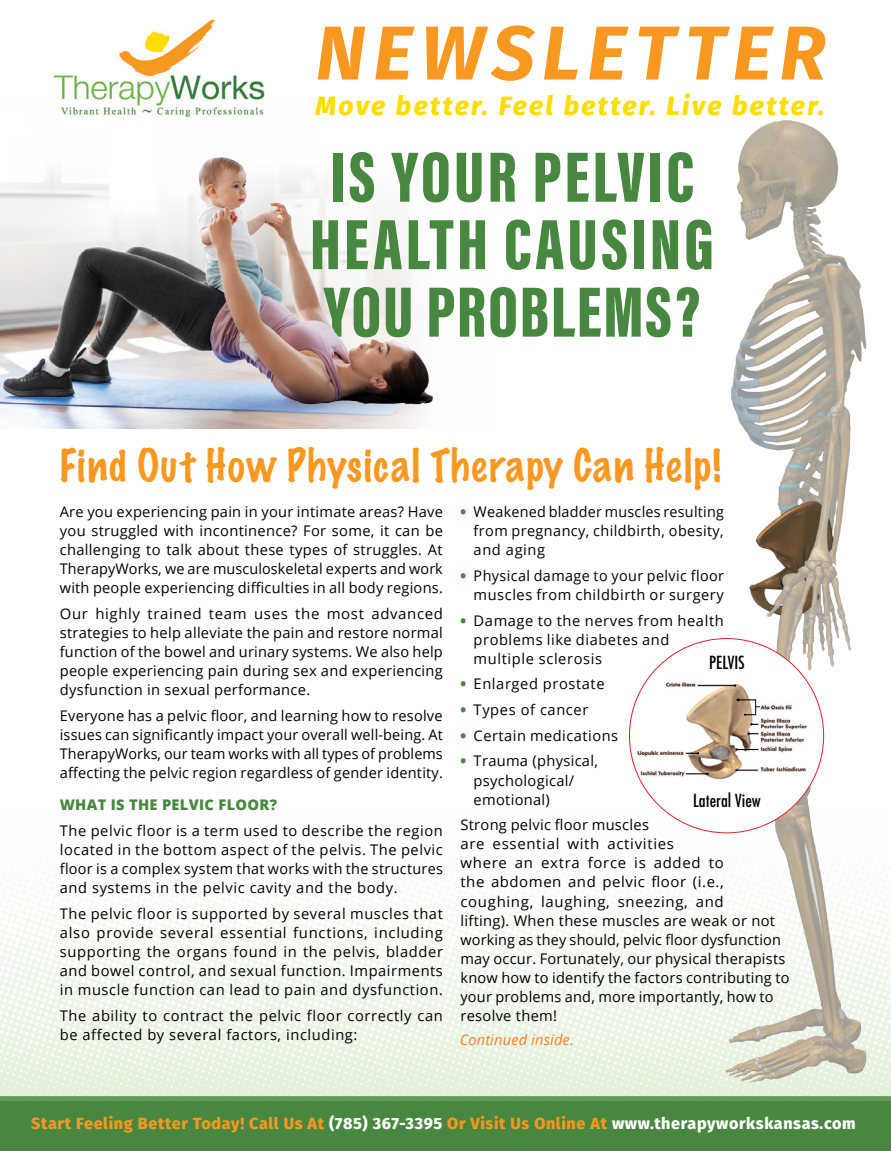
<style>
.page{position:relative;width:891px;height:1151px;background:#fff}
.page>*{position:absolute;margin:0;border:0;box-sizing:border-box;transform-origin:0 0}
.t1{font:italic 700 76.27px "Fira Sans";letter-spacing:.1em;color:#f89821}
.t2{font:900 73.35px/67.5px "Acumin Pro Extra Cond";letter-spacing:.04em;color:#47873f}
.t3{font:100 40.95px "Marker Felt";letter-spacing:.035em;color:#f89821}
.t4{font:italic 800 26.32px "Fira Sans";letter-spacing:.09em;color:#fddd00}
.t5{font:500 condensed 17.55px "Futura";color:#000}
.t6{font:800 16.2px "Fira Sans";letter-spacing:.04em;color:#f89821}
.t7{font:14.62px/19.1px "Open Sans";letter-spacing:.025em;color:#000;text-align:justify}
.t8{font:800 14.62px "Open Sans";letter-spacing:.02em;color:#47873f}
.t9{font:italic 14.62px "Open Sans";letter-spacing:.01em;color:#f58220}
.s1{font-weight:800;color:#47873f}
.s2{color:#fff}
</style>
<div class="page">
<img style="left:53px;top:19px;width:212px;height:77px">
<div style="left:0;top:1095px;width:891px;height:55px;background:#47873f"></div>
<img style="left:0;top:874px;width:638px;height:226px">
<img style="left:638px;top:120px;width:253px;height:981px">
<div style="left:629px;top:638px;width:195px;height:194px;background:#fff;border-radius:50%"></div>
<img style="left:629px;top:658px;width:195px;height:154px">
<svg style="left:737px;top:698px;width:23px;height:17px"></svg>
<svg style="left:750px;top:723px;width:8px;height:2px"></svg>
<svg style="left:748px;top:732px;width:10px;height:2px"></svg>
<svg style="left:736px;top:748px;width:22px;height:2px"></svg>
<svg style="left:736px;top:769px;width:22px;height:2px"></svg>
<hr style="left:698px;top:685px;width:37px;height:1px;background:#000">
<svg style="left:686px;top:752px;width:13px;height:2px"></svg>
<svg style="left:686px;top:772px;width:23px;height:2px"></svg>
<img style="left:0;top:96px;width:433px;height:333px">
<div style="left:288px;top:128px;width:448px;height:233px;background:#fff"></div>
<h1 class="t1" style="left:316px;top:-11px;width:512px">NEWSLETTER</h1>
<h3 class="t4" style="left:316px;top:83px;width:510px">Move better. Feel better. Live better.</h3>
<h2 class="t2" style="left:310px;top:143px;width:406px">IS YOUR PELVIC<br>HEALTH CAUSING<br>YOU PROBLEMS?</h2>
<h3 class="t3" style="left:59px;top:432px;width:663px">Find Out How Physical Therapy Can Help!</h3>
<p class="t7" style="left:60px;top:501px;width:385px">Are you experiencing pain in your intimate areas? Have you struggled with incontinence? For some, it can be challenging to talk about these types of struggles. At TherapyWorks, we are musculoskeletal experts and work with people experiencing difficulties in all body regions.</p>
<p class="t7" style="left:60px;top:603px;width:385px">Our highly trained team uses the most advanced strategies to help alleviate the pain and restore normal function of the bowel and urinary systems. We also help people experiencing pain during sex and experiencing dysfunction in sexual performance.</p>
<p class="t7" style="left:60px;top:705px;width:385px">Everyone has a pelvic floor, and learning how to resolve issues can significantly impact your overall well-being. At TherapyWorks, our team works with all types of problems affecting the pelvic region regardless of gender identity.</p>
<p class="t8" style="left:60px;top:793px;width:219px">WHAT IS THE PELVIC FLOOR?</p>
<p class="t7" style="left:60px;top:820px;width:385px">The pelvic floor is a term used to describe the region located in the bottom aspect of the pelvis. The pelvic floor is a complex system that works with the structures and systems in the pelvic cavity and the body.</p>
<p class="t7" style="left:60px;top:903px;width:385px">The pelvic floor is supported by several muscles that also provide several essential functions, including supporting the organs found in the pelvis, bladder and bowel control, and sexual function. Impairments in muscle function can lead to pain and dysfunction.</p>
<p class="t7" style="left:60px;top:1005px;width:385px">The ability to contract the pelvic floor correctly can be affected by several factors, including:</p>
<p class="t7" style="left:474px;top:501px;width:252px;text-indent:-13px"><span class="s1">•</span> Weakened bladder muscles resulting from pregnancy, childbirth, obesity, and aging</p>
<p class="t7" style="left:460px;top:565px;width:265px;text-align:right"><span class="s1">•</span> Physical damage to your pelvic floor muscles from childbirth or surgery</p>
<p class="t7" style="left:474px;top:610px;width:252px;text-align:left;text-indent:-13px"><span class="s1">•</span> Damage to the nerves from health problems like diabetes and multiple sclerosis</p>
<p class="t7" style="left:460px;top:674px;width:146px"><span class="s1">•</span> Enlarged prostate</p>
<p class="t7" style="left:460px;top:699px;width:129px"><span class="s1">•</span> Types of cancer</p>
<p class="t7" style="left:460px;top:725px;width:159px"><span class="s1">•</span> Certain medications</p>
<p class="t7" style="left:474px;top:751px;width:126px;text-align:left;text-indent:-13px"><span class="s1">•</span> Trauma (physical, psychological/ emotional)</p>
<p class="t7" style="left:460px;top:814px;width:331px;text-align:left">Strong pelvic floor muscles<br>are essential with activities<br>where an extra force is added to<br>the abdomen and pelvic floor (i.e., coughing, laughing, sneezing, and<br>lifting). When these muscles are weak or not working as they should, pelvic floor dysfunction may occur. Fortunately, our physical therapists know how to identify the factors contributing to your problems and, more importantly, how to resolve them!</p>
<p class="t5" style="left:709px;top:650px;width:37px">PELVIS</p>
<p class="t5" style="left:693px;top:789px;width:69px">Lateral View</p>
<p class="t9" style="left:460px;top:1029px;width:116px">Continued inside.</p>
<p class="t6" style="left:31px;top:1108px;width:826px">Start Feeling Better Today! Call Us At <span class="s2">(785) 367-3395</span> Or Visit Us Online At <span class="s2">www.therapyworkskansas.com</span></p>
</div>
